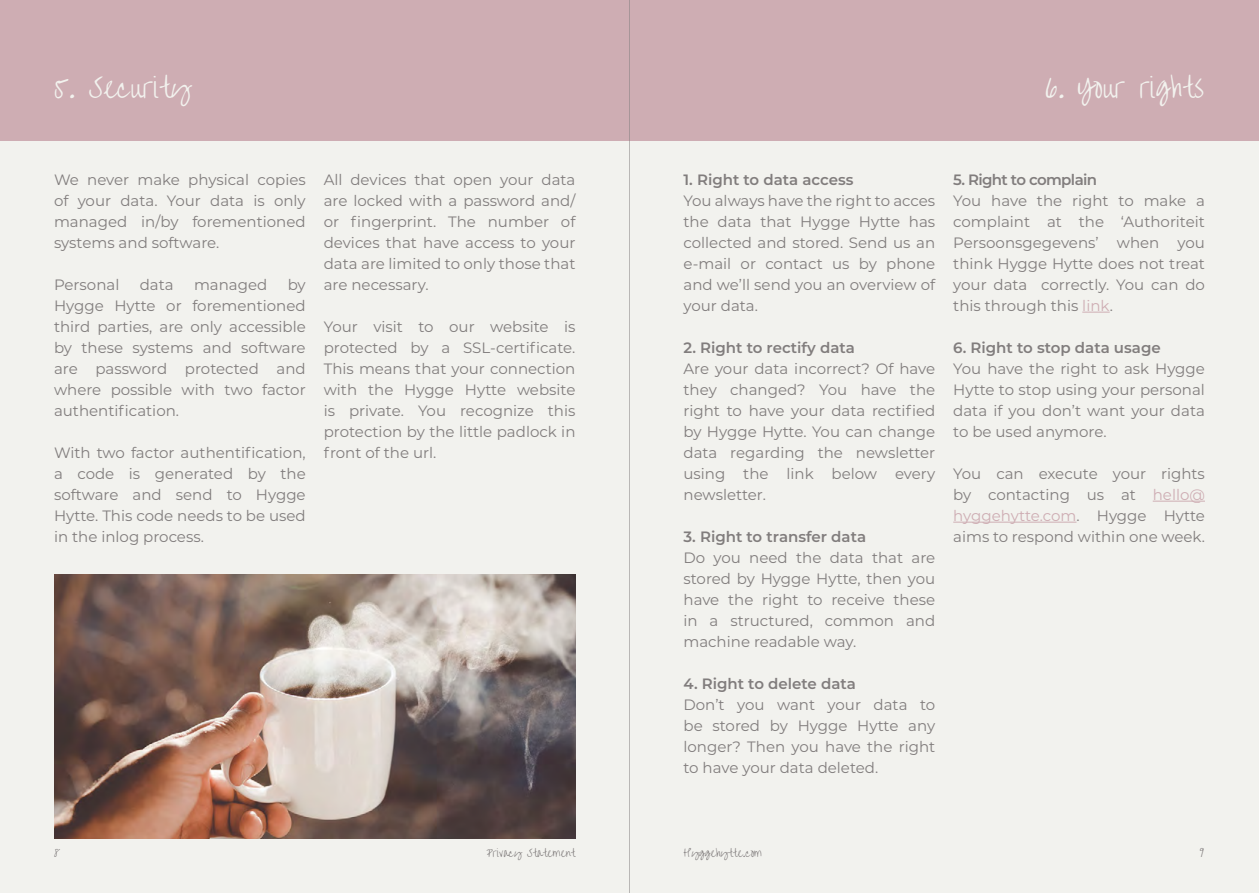
<style>
.page{position:relative;width:1259px;height:893px;background:#f2f2ee}
.page>*{position:absolute;margin:0;border:0;box-sizing:border-box;transform-origin:0 0}
.t1{font:27px "Overthe Rainbow";color:#f2f2ee}
.t2{font:15px/21px "Montserrat";color:#817d7d;text-align:justify}
.t3{font:600 15px "Montserrat";color:#817d7d}
.t4{font:600 15px "Montserrat";letter-spacing:-.04em;color:#817d7d}
.t5{font:10.5px "Overthe Rainbow";color:#817d7d}
.s1{color:#ceadb3}
</style>
<div class="page">
<div style="left:0;top:0;width:1259px;height:140px;background:#ceadb3"></div>
<hr style="left:629px;top:0;width:1px;height:893px;background:#817d7d">
<img style="left:54px;top:574px;width:521px;height:265px">
<svg style="left:1082px;top:312px;width:27px;height:1px"></svg>
<hr style="left:1152px;top:501px;width:53px;height:1px;background:#ceadb3">
<hr style="left:953px;top:522px;width:123px;height:1px;background:#ceadb3">
<h1 class="t1" style="left:54px;top:72px;width:138px">5. Security</h1>
<p class="t2" style="left:54px;top:168px;width:253px">We never make physical copies of your data. Your data is only managed in/by forementioned systems and software.</p>
<p class="t2" style="left:54px;top:273px;width:67px">Personal</p>
<p class="t2" style="left:140px;top:273px;width:35px">data</p>
<p class="t2" style="left:194px;top:273px;width:75px">managed</p>
<p class="t2" style="left:54px;top:273px;width:253px;text-indent:234px">by Hygge Hytte or forementioned third parties, are only accessible by these systems and software are password protected and where possible with two factor authentification.</p>
<p class="t2" style="left:54px;top:441px;width:253px">With two factor authentification, a code is generated by the software and send to Hygge Hytte. This code needs to be used in the inlog process.</p>
<p class="t2" style="left:324px;top:168px;width:253px">All devices that open your data are locked with a password and/ or fingerprint. The number of devices that have access to your data are limited to only those that are necessary.</p>
<p class="t2" style="left:324px;top:315px;width:253px">Your visit to our website is protected by a SSL-certificate.<br>This means that your connection with the Hygge Hytte website is private. You recognize this protection by the little padlock in front of the url.</p>
<h1 class="t1" style="left:1045px;top:72px;width:160px">6. Your rights</h1>
<p class="t3" style="left:683px;top:169px;width:172px">1. Right to data access</p>
<p class="t2" style="left:683px;top:189px;width:253px">You always have the right to acces the data that Hygge Hytte has collected and stored. Send us an e-mail or contact us by phone and we’ll send you an overview of your data.</p>
<p class="t3" style="left:683px;top:337px;width:173px">2. Right to rectify data</p>
<p class="t2" style="left:683px;top:357px;width:253px">Are your data incorrect? Of have they changed? You have the right to have your data rectified by Hygge Hytte. You can change data regarding the newsletter using the link below every newsletter.</p>
<p class="t3" style="left:683px;top:526px;width:184px">3. Right to transfer data</p>
<p class="t2" style="left:683px;top:546px;width:253px">Do you need the data that are stored by Hygge Hytte, then you have the right to receive these in a structured, common and machine readable way.</p>
<p class="t3" style="left:683px;top:673px;width:174px">4. Right to delete data</p>
<p class="t2" style="left:683px;top:693px;width:253px">Don’t you want your data to be stored by Hygge Hytte any longer? Then you have the right to have your data deleted.</p>
<p class="t4" style="left:953px;top:169px;width:145px">5. Right to complain</p>
<p class="t2" style="left:953px;top:189px;width:253px">You have the right to make a complaint at the ‘Authoriteit Persoonsgegevens’ when you think Hygge Hytte does not treat your data correctly. You can do this through this <span class="s1">link</span>.</p>
<p class="t3" style="left:953px;top:337px;width:209px">6. Right to stop data usage</p>
<p class="t2" style="left:953px;top:357px;width:253px">You have the right to ask Hygge Hytte to stop using your personal data if you don’t want your data to be used anymore.</p>
<p class="t2" style="left:953px;top:462px;width:253px">You can execute your rights by contacting us at <span class="s1">hello@ hyggehytte.com</span>. Hygge Hytte aims to respond within one week.</p>
<p class="t5" style="left:54px;top:847px;width:8px">8</p>
<p class="t5" style="left:486px;top:847px;width:91px">Privacy Statement</p>
<p class="t5" style="left:683px;top:847px;width:80px">Hyggehytte.com</p>
<p class="t5" style="left:1200px;top:847px;width:6px">9</p>
</div>
